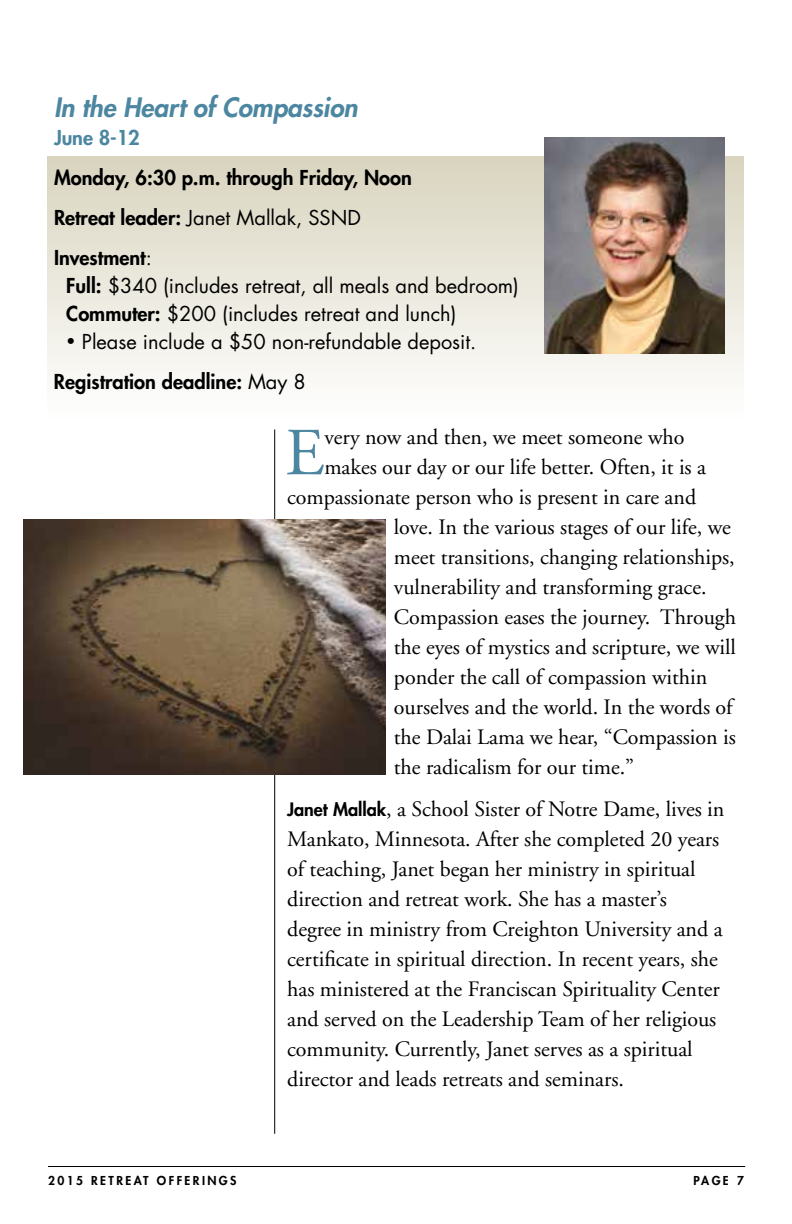
<style>
.page{position:relative;width:792px;height:1224px;background:#fff}
.page>*{position:absolute;margin:0;border:0;box-sizing:border-box;transform-origin:0 0}
.t1{font:67.2px "Adobe Garamond";color:#4c86a0}
.t2{font:italic 800 26px "Futura";letter-spacing:-.005em;color:#4c86a0}
.t3{font:22px/30px "Adobe Garamond";color:#000}
.t4{font:20px/28px "Futura";color:#000}
.t5{font:800 20px/40px "Futura";color:#000}
.t6{font:800 20px "Futura";letter-spacing:-.005em;color:#4c86a0}
.t7{font:800 12px "Futura";letter-spacing:.2em;color:#000}
.s1{font-weight:400}
.s2{font-weight:800}
.s3{font-size:16px}
.s4{font-family:"Futura";font-weight:800;font-size:18px}
</style>
<div class="page">
<hr style="left:48px;top:1166px;width:697px;height:1px;background:#000">
<hr style="left:274px;top:430px;width:1px;height:704px;background:#000">
<div style="left:47px;top:156px;width:696px;height:265px;background:linear-gradient(to bottom,#d9d4be,#fff)"></div>
<img style="left:544px;top:138px;width:180px;height:216px">
<img style="left:23px;top:519px;width:363px;height:255px">
<p class="t2" style="left:54px;top:91px;width:305px">In the Heart of Compassion</p>
<p class="t6" style="left:54px;top:125px;width:87px">June 8-12</p>
<p class="t5" style="left:54px;top:157px;width:359px">Monday, 6:30 p.m. through Friday, Noon<br>Retreat leader: <span class="s1">Janet Mallak, SSND<br></span>Investment<span class="s1">:</span></p>
<p class="t4" style="left:66px;top:271px;width:454px"><span class="s2">Full:</span> $340 (includes retreat, all meals and bedroom)<br><span class="s2">Commuter:</span> $200 (includes retreat and lunch)</p>
<p class="t4" style="left:54px;top:321px;width:424px;line-height:40px;text-indent:12px"><span class="s3">•</span> Please include a $50 non-refundable deposit.<br><span class="s2">Registration deadline:</span> May 8</p>
<h1 class="t1" style="left:285px;top:417px;width:41px">E</h1>
<p class="t3" style="left:324px;top:423px;width:362px">very now and then, we meet someone who</p>
<p class="t3" style="left:324px;top:453px;width:383px">makes our day or our life better. Often, it is a</p>
<p class="t3" style="left:287px;top:483px;width:411px">compassionate person who is present in care and</p>
<p class="t3" style="left:394px;top:513px;width:338px">love. In the various stages of our life, we</p>
<p class="t3" style="left:394px;top:543px;width:342px">meet transitions, changing relationships,</p>
<p class="t3" style="left:394px;top:573px;width:314px">vulnerability and transforming grace.</p>
<p class="t3" style="left:394px;top:603px;width:344px">Compassion eases the journey. Through</p>
<p class="t3" style="left:394px;top:633px;width:344px">the eyes of mystics and scripture, we will</p>
<p class="t3" style="left:394px;top:663px;width:315px">ponder the call of compassion within</p>
<p class="t3" style="left:394px;top:693px;width:340px">ourselves and the world. In the words of</p>
<p class="t3" style="left:394px;top:723px;width:343px">the Dalai Lama we hear, “Compassion is</p>
<p class="t3" style="left:394px;top:753px;width:242px">the radicalism for our time.”</p>
<p class="t3" style="left:287px;top:795px;width:439px"><span class="s4">Janet Mallak</span>, a School Sister of Notre Dame, lives in Mankato, Minnesota. After she completed 20 years of teaching, Janet began her ministry in spiritual direction and retreat work. She has a master’s degree in ministry from Creighton University and a certificate in spiritual direction. In recent years, she has ministered at the Franciscan Spirituality Center and served on the Leadership Team of her religious community. Currently, Janet serves as a spiritual director and leads retreats and seminars.</p>
<p class="t7" style="left:48px;top:1173px;width:190px">2015 RETREAT OFFERINGS</p>
<p class="t7" style="left:693px;top:1173px;width:52px">PAGE 7</p>
</div>
